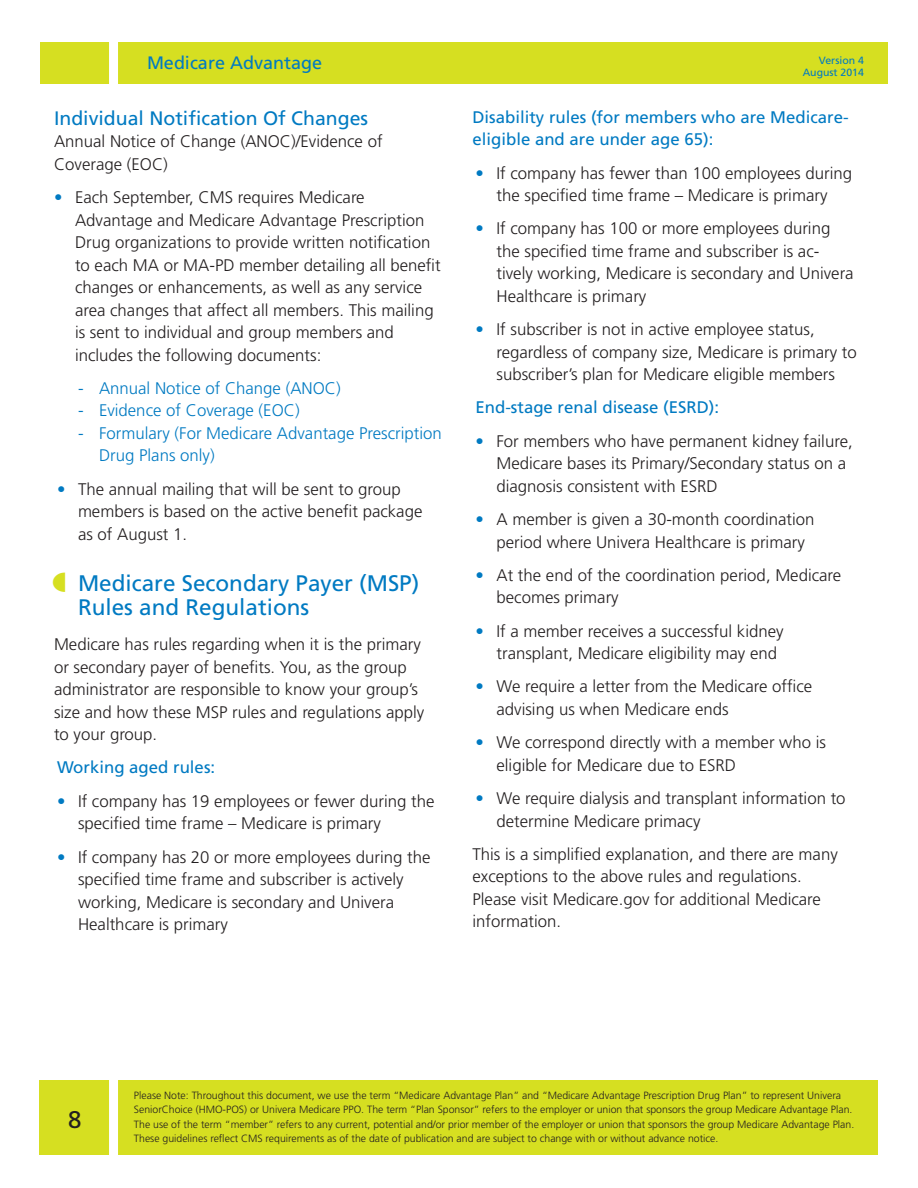
<style>
.page{position:relative;width:918px;height:1188px;background:#fff}
.page>*{position:absolute;margin:0;border:0;box-sizing:border-box;transform-origin:0 0}
.t1{font:24px "Frutiger";color:#231f20}
.t2{font:22.5px/24px "Frutiger";color:#007ac2}
.subhead_2{font:19.5px "Frutiger";color:#007ac2}
.t3{font:18px "Frutiger";color:#007ac2}
.t4{font:300 16.8px/22.5px "Frutiger";color:#231f20}
.t5{font:16.8px/22.5px "Frutiger";color:#007ac2}
.t6{font:300 16.8px/22.5px "Frutiger";color:#007ac2}
.t7{font:300 10.5px/14.2px "Frutiger";color:#231f20}
.subhead_1{font:10.5px/12px "Frutiger";color:#007ac2}
.s1{color:#007ac2}
</style>
<div class="page">
<div style="left:39px;top:1080px;width:839px;height:75px;background:#d6df21"></div>
<div style="left:109px;top:1080px;width:9px;height:99px;background:#fff"></div>
<div style="left:40px;top:42px;width:848px;height:42px;background:#d6df21"></div>
<div style="left:109px;top:12px;width:9px;height:99px;background:#fff"></div>
<p class="t3" style="left:147px;top:52px;width:177px">Medicare Advantage</p>
<p class="subhead_2" style="left:54px;top:107px;width:316px">Individual Notification Of Changes</p>
<p class="t4" style="left:54px;top:130px;width:330px">Annual Notice of Change (ANOC)/Evidence of<br>Coverage (EOC)</p>
<p class="t4" style="left:75px;top:186px;width:367px;text-indent:-21px"><span class="s1">•</span> Each September, CMS requires Medicare Advantage and Medicare Advantage Prescription Drug organizations to provide written notification to each MA or MA-PD member detailing all benefit changes or enhancements, as well as any service area changes that affect all members. This mailing is sent to individual and group members and includes the following documents:</p>
<p class="t6" style="left:78px;top:377px;width:264px">- Annual Notice of Change (ANOC)</p>
<p class="t6" style="left:78px;top:400px;width:223px">- Evidence of Coverage (EOC)</p>
<p class="t6" style="left:99px;top:422px;width:344px;text-indent:-21px">- Formulary (For Medicare Advantage Prescription<br>Drug Plans only)</p>
<p class="t4" style="left:78px;top:478px;width:346px;text-indent:-21px"><span class="s1">•</span> The annual mailing that will be sent to group members is based on the active benefit package as of August 1.</p>
<p class="t2" style="left:78px;top:571px;width:343px">Medicare Secondary Payer (MSP)<br>Rules and Regulations</p>
<p class="t4" style="left:54px;top:633px;width:372px">Medicare has rules regarding when it is the primary or secondary payer of benefits. You, as the group administrator are responsible to know your group’s size and how these MSP rules and regulations apply to your group.</p>
<p class="t5" style="left:57px;top:756px;width:160px">Working aged rules:</p>
<p class="t4" style="left:78px;top:790px;width:358px;text-indent:-21px"><span class="s1">•</span> If company has 19 employees or fewer during the specified time frame – Medicare is primary</p>
<p class="t4" style="left:78px;top:846px;width:354px;text-indent:-21px"><span class="s1">•</span> If company has 20 or more employees during the specified time frame and subscriber is actively working, Medicare is secondary and Univera Healthcare is primary</p>
<p class="subhead_1" style="left:820px;top:49px;width:45px">version 1 july 2009</p>
<p class="subhead_1" style="left:819px;top:54px;width:47px">Version 4</p>
<p class="subhead_1" style="left:803px;top:66px;width:63px">August 2014</p>
<p class="t5" style="left:472px;top:106px;width:378px">Disability rules (for members who are Medicare&shy;eligible and are under age 65):</p>
<p class="t4" style="left:476px;top:162px;width:378px;text-align:center"><span class="s1">•</span> If company has fewer than 100 employees during the specified time frame – Medicare is primary</p>
<p class="t4" style="left:496px;top:218px;width:359px;text-indent:-21px"><span class="s1">•</span> If company has 100 or more employees during the specified time frame and subscriber is ac&shy;tively working, Medicare is secondary and Univera Healthcare is primary</p>
<p class="t4" style="left:496px;top:318px;width:362px;text-indent:-21px"><span class="s1">•</span> If subscriber is not in active employee status, regardless of company size, Medicare is primary to subscriber’s plan for Medicare eligible members</p>
<p class="t5" style="left:476px;top:396px;width:245px">End-stage renal disease (ESRD):</p>
<p class="t4" style="left:496px;top:430px;width:358px;text-indent:-21px"><span class="s1">•</span> For members who have permanent kidney failure,<br>Medicare bases its Primary/Secondary status on a diagnosis consistent with ESRD</p>
<p class="t4" style="left:496px;top:508px;width:320px;text-indent:-21px"><span class="s1">•</span> A member is given a 30-month coordination period where Univera Healthcare is primary</p>
<p class="t4" style="left:496px;top:564px;width:346px;text-indent:-21px"><span class="s1">•</span> At the end of the coordination period, Medicare becomes primary</p>
<p class="t4" style="left:496px;top:620px;width:289px;text-indent:-21px"><span class="s1">•</span> If a member receives a successful kidney transplant, Medicare eligibility may end</p>
<p class="t4" style="left:496px;top:676px;width:317px;text-indent:-21px"><span class="s1">•</span> We require a letter from the Medicare office advising us when Medicare ends</p>
<p class="t4" style="left:496px;top:731px;width:331px;text-indent:-21px"><span class="s1">•</span> We correspond directly with a member who is eligible for Medicare due to ESRD</p>
<p class="t4" style="left:496px;top:787px;width:351px;text-indent:-21px"><span class="s1">•</span> We require dialysis and transplant information to determine Medicare primacy</p>
<p class="t4" style="left:472px;top:843px;width:367px">This is a simplified explanation, and there are many exceptions to the above rules and regulations.<br>Please visit Medicare.gov for additional Medicare information.</p>
<p class="t1" style="left:68px;top:1105px;width:15px">8</p>
<p class="t7" style="left:134px;top:1089px;width:722px">Please Note: Throughout this document, we use the term “Medicare Advantage Plan” and “Medicare Advantage Prescription Drug Plan” to represent Univera<br>SeniorChoice (HMO-POS) or Univera Medicare PPO. The term “Plan Sponsor” refers to the employer or union that sponsors the group Medicare Advantage Plan.<br>The use of the term “member” refers to any current, potential and/or prior member of the employer or union that sponsors the group Medicare Advantage Plan.</p>
<p class="t7" style="left:134px;top:1131px;width:586px">These guidelines reflect CMS requirements as of the date of publication and are subject to change with or without advance notice.</p>
</div>
